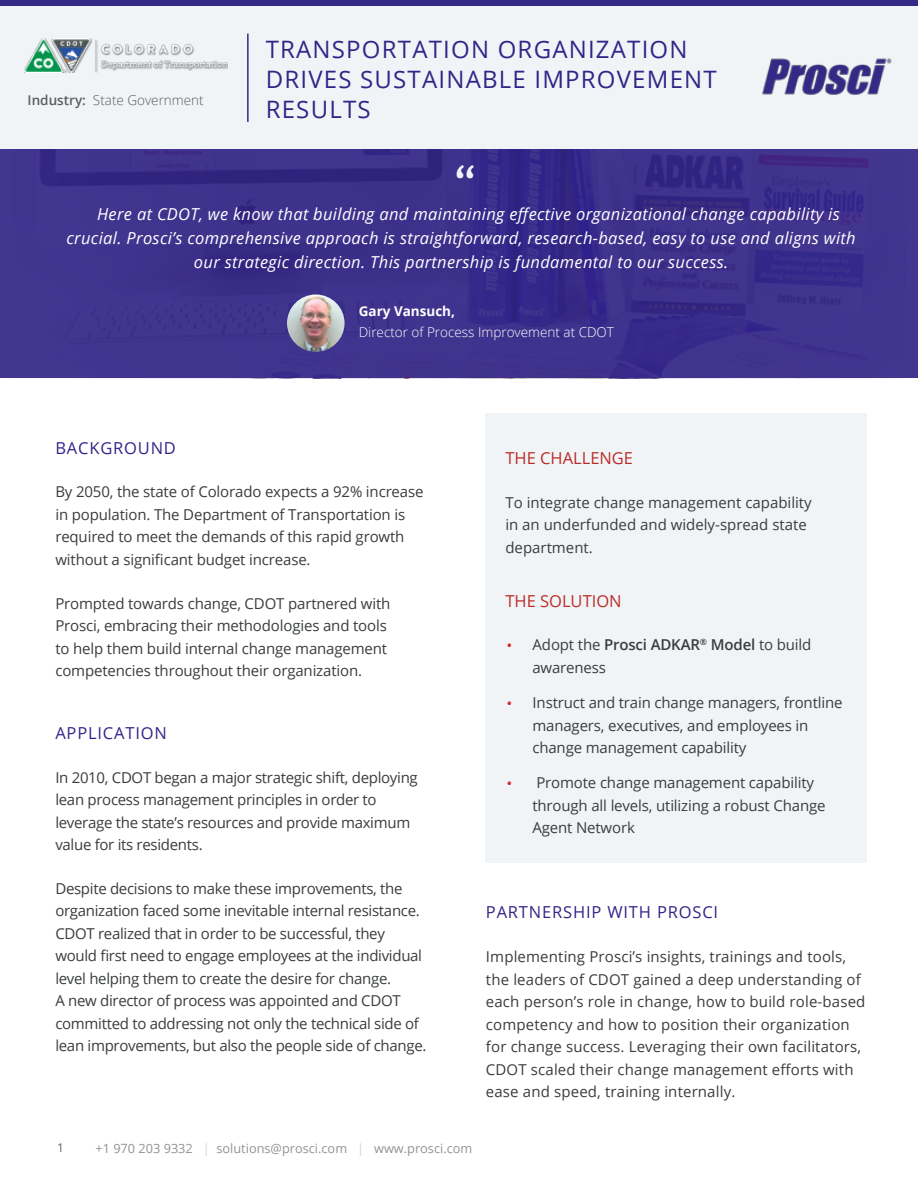
<style>
.page{position:relative;width:918px;height:1188px;background:#fff}
.page>*{position:absolute;margin:0;border:0;box-sizing:border-box;transform-origin:0 0}
.t1{font:45px "Trebuchet MS";color:#f1f4f7}
.t2{font:24px/30px "Open Sans";letter-spacing:.05em;color:#332588}
.t3{font:300 21px "Open Sans";color:#d2232a}
.t4{font:italic 16.5px "Open Sans";letter-spacing:.02em;color:#fff}
.t5{font:16.5px "Open Sans";letter-spacing:.05em;color:#332588}
.t6{font:16.5px "Open Sans";color:#ba2d29}
.t7{font:15px/22.5px "Open Sans";letter-spacing:-.01em;color:#3a3d3d}
.t8{font:15px/22.5px "Open Sans";letter-spacing:.01em;color:#3a3d3d}
.t9{font:600 15px "Open Sans";letter-spacing:-.01em;color:#3a3d3d}
.t10{font:300 13.5px "Open Sans";color:#fff}
.t11{font:300 13.5px "Open Sans";color:#5d5d60}
.t12{font:700 13.5px "Open Sans";color:#fff}
.t13{font:600 13.5px "Open Sans";color:#5d5d60}
.t14{font:12.75px "Open Sans";color:#919396}
.t15{font:12.75px "Open Sans";color:#d1d3d4}
.t16{font:12px "Open Sans";color:#616161}
.t17{font:600 8.7px "Open Sans";color:#3a3d3d}
.s1{font-weight:600}
.s2{font-weight:400}
</style>
<div class="page">
<div style="left:486px;top:414px;width:381px;height:449px;background:#f1f4f7"></div>
<svg style="left:0;top:148px;width:918px;height:230px;background:#3d318c"></svg>
<div style="left:0;top:0;width:918px;height:148px;background:#f1f4f7"></div>
<div style="left:0;top:0;width:918px;height:5px;background:#342a86"></div>
<img style="left:287px;top:295px;width:58px;height:57px;border-radius:29px">
<img style="left:762px;top:58px;width:130px;height:37px">
<hr style="left:247px;top:34px;width:2px;height:88px;background:#342a86">
<img style="left:24px;top:39px;width:204px;height:34px">
<h2 class="t2" style="left:266px;top:34px;width:453px">TRANSPORTATION ORGANIZATION<br>DRIVES SUSTAINABLE IMPROVEMENT</h2>
<p class="t13" style="left:28px;top:91px;width:60px">Industry:</p>
<h2 class="t2" style="left:266px;top:94px;width:106px">RESULTS</h2>
<p class="t11" style="left:93px;top:91px;width:112px">State Government</p>
<h1 class="t1" style="left:453px;top:154px;width:25px">”</h1>
<p class="t4" style="left:97px;top:203px;width:744px">Here at CDOT, we know that building and maintaining effective organizational change capability is</p>
<p class="t4" style="left:66px;top:227px;width:791px">crucial. Prosci s’ comprehensive approach is straightforward, research-based, easy to use and aligns with</p>
<p class="t4" style="left:194px;top:251px;width:536px">our strategic direction. This partnership is fundamental to our success.</p>
<p class="t12" style="left:359px;top:301px;width:98px">Gary Vansuch,</p>
<p class="t10" style="left:359px;top:323px;width:257px">Director of Process Improvement at CDOT</p>
<p class="t5" style="left:55px;top:436px;width:122px">BACKGROUND</p>
<p class="t7" style="left:55px;top:480px;width:370px">By 2050, the state of Colorado expects a 92% increase in population. The Department of Transportation is required to meet the demands of this rapid growth without a significant budget increase.</p>
<p class="t7" style="left:55px;top:591px;width:337px">Prompted towards change, CDOT partnered with Prosci, embracing their methodologies and tools to help them build internal change management competencies throughout their organization.</p>
<p class="t5" style="left:55px;top:722px;width:113px">APPLICATION</p>
<p class="t7" style="left:55px;top:766px;width:364px">In 2010, CDOT began a major strategic shift, deploying lean process management principles in order to leverage the states’ resources and provide maximum value for its residents.</p>
<p class="t7" style="left:55px;top:877px;width:373px">Despite decisions to make these improvements, the organization faced some inevitable internal resistance.<br>CDOT realized that in order to be successful, they would first need to engage employees at the individual level helping them to create the desire for change.<br>A new director of process was appointed and CDOT committed to addressing not only the technical side of lean improvements, but also the people side of change.</p>
<p class="t6" style="left:505px;top:447px;width:129px">THE CHALLENGE</p>
<p class="t7" style="left:505px;top:491px;width:308px">To integrate change management capability in an underfunded and widely-spread state department.</p>
<p class="t6" style="left:505px;top:589px;width:118px">THE SOLUTION</p>
<p class="t7" style="left:711px;top:633px;width:102px"><span class="s1">Model</span> to build</p>
<p class="t9" style="left:533px;top:635px;width:169px"><span class="s2">Adopt the</span> Prosci ADKAR</p>
<p class="t17" style="left:700px;top:636px;width:9px">®</p>
<h3 class="t3" style="left:505px;top:631px;width:9px">•</h3>
<h3 class="t3" style="left:505px;top:689px;width:9px">•</h3>
<h3 class="t3" style="left:505px;top:769px;width:9px">•</h3>
<p class="t7" style="left:532px;top:656px;width:75px">awareness</p>
<p class="t7" style="left:533px;top:691px;width:311px">Instruct and train change managers, frontline</p>
<p class="t7" style="left:532px;top:714px;width:278px">managers, executives, and employees in change management capability</p>
<p class="t7" style="left:536px;top:771px;width:279px">Promote change management capability</p>
<p class="t7" style="left:532px;top:794px;width:295px">through all levels, utilizing a robust Change<br>Agent Network</p>
<p class="t5" style="left:486px;top:901px;width:234px">PARTNERSHIP WITH PROSCI</p>
<p class="t8" style="left:486px;top:945px;width:381px">Implementing Prosci s’ insights, trainings and tools, the leaders of CDOT gained a deep understanding of each person s’ role in change, how to build role-based competency and how to position their organization for change success. Leveraging their own facilitators, CDOT scaled their change management efforts with ease and speed, training internally.</p>
<p class="t16" style="left:57px;top:1140px;width:8px">1</p>
<p class="t14" style="left:95px;top:1140px;width:99px">+1 970 203 9332</p>
<p class="t15" style="left:203px;top:1140px;width:9px">|</p>
<p class="t14" style="left:216px;top:1140px;width:132px">solutions@prosci.com</p>
<p class="t15" style="left:357px;top:1140px;width:9px">|</p>
<p class="t14" style="left:374px;top:1140px;width:100px">www.prosci.com</p>
</div>
